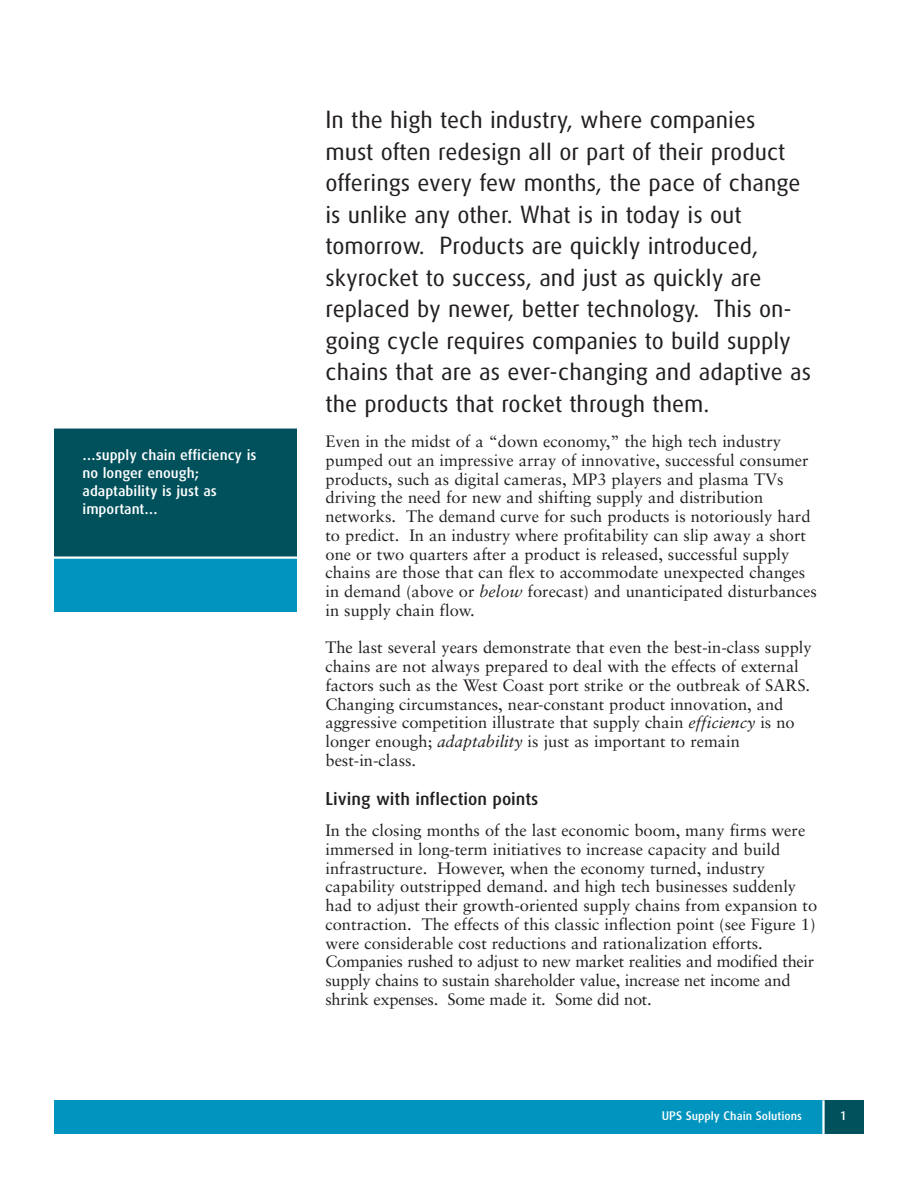
<style>
.page{position:relative;width:918px;height:1188px;background:#fff}
.page>*{position:absolute;margin:0;border:0;box-sizing:border-box;transform-origin:0 0}
.t1{font:24px/31.5px "UPS Sans";color:#231f20}
.t2{font:500 18px "UPS Sans";color:#231f20}
.t3{font:16.5px/18.8px "Sabon";color:#231f20}
.t4{font:500 15px/18px "UPS Sans";color:#fff}
.t5{font:500 12px "UPS Sans";color:#fff}
.s1{font-style:italic}
</style>
<div class="page">
<div style="left:54px;top:1100px;width:770px;height:34px;background:#0094be"></div>
<div style="left:824px;top:1100px;width:40px;height:34px;background:#00515c"></div>
<hr style="left:822px;top:1100px;width:3px;height:34px;background:#fff">
<div style="left:54px;top:428px;width:243px;height:172px;background:#00515c"></div>
<div style="left:54px;top:558px;width:243px;height:54px;background:#0094be"></div>
<hr style="left:54px;top:426px;width:243px;height:3px;background:#fff">
<hr style="left:54px;top:556px;width:243px;height:3px;background:#fff">
<p class="t4" style="left:82px;top:446px;width:176px">…supply chain efficiency is no longer enough; adaptability is just as important…</p>
<p class="t1" style="left:326px;top:104px;width:487px">In the high tech industry, where companies<br>must often redesign all or part of their product offerings every few months, the pace of change is unlike any other. What is in today is out tomorrow. Products are quickly introduced, skyrocket to success, and just as quickly are replaced by newer, better technology. This on&shy;going cycle requires companies to build supply chains that are as ever-changing and adaptive as the products that rocket through them.</p>
<p class="t3" style="left:326px;top:433px;width:493px">Even in the midst of a “down economy,” the high tech industry pumped out an impressive array of innovative, successful consumer products, such as digital cameras, MP3 players and plasma TVs driving the need for new and shifting supply and distribution networks. The demand curve for such products is notoriously hard to predict. In an industry where profitability can slip away a short one or two quarters after a product is released, successful supply chains are those that can flex to accommodate unexpected changes in demand (above or <span class="s1">below</span> forecast) and unanticipated disturbances in supply chain flow.</p>
<p class="t3" style="left:325px;top:640px;width:488px">The last several years demonstrate that even the best-in-class supply chains are not always prepared to deal with the effects of external factors such as the West Coast port strike or the outbreak of SARS.<br>Changing circumstances, near-constant product innovation, and aggressive competition illustrate that supply chain <span class="s1">efficiency</span> is no longer enough; <span class="s1">adaptability</span> is just as important to remain best-in-class.</p>
<p class="t2" style="left:326px;top:789px;width:215px">Living with inflection points</p>
<p class="t3" style="left:325px;top:822px;width:493px">In the closing months of the last economic boom, many firms were immersed in long-term initiatives to increase capacity and build infrastructure. However, when the economy turned, industry capability outstripped demand. and high tech businesses suddenly had to adjust their growth-oriented supply chains from expansion to contraction. The effects of this classic inflection point (see Figure 1) were considerable cost reductions and rationalization efforts.<br>Companies rushed to adjust to new market realities and modified their supply chains to sustain shareholder value, increase net income and shrink expenses. Some made it. Some did not.</p>
<p class="t5" style="left:662px;top:1109px;width:142px">UPS Supply Chain Solutions</p>
<p class="t5" style="left:840px;top:1109px;width:8px">1</p>
</div>
